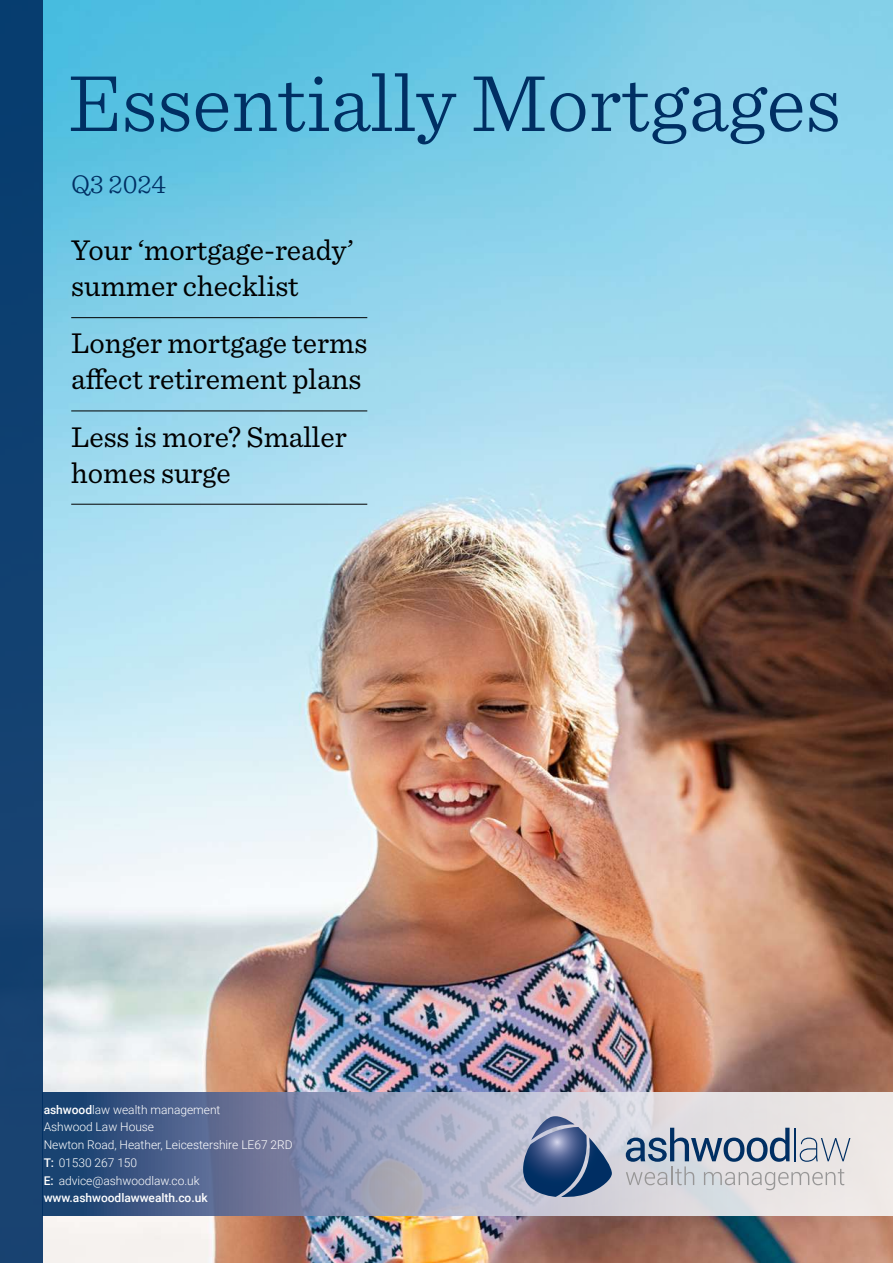
<style>
.page{position:relative;width:893px;height:1263px;background:#fff}
.page>*{position:absolute;margin:0;border:0;box-sizing:border-box;transform-origin:0 0}
.t1{font:300 84px "Sentinel";color:#002f63}
.t2{font:30px/36px "Sentinel";color:#000}
.t3{font:300 27px "Sentinel";color:#002f63}
.t4{font:300 12px/17.7px "Roboto";letter-spacing:-.005em;color:#fff}
.s1{font-weight:500}
</style>
<div class="page">
<img style="left:43px;top:0;width:850px;height:1263px">
<svg style="left:43px;top:1092px;width:850px;height:123px"></svg>
<svg style="left:523px;top:1116px;width:89px;height:82px"></svg>
<svg style="left:626px;top:1128px;width:224px;height:62px"></svg>
<div style="left:0;top:0;width:43px;height:1263px;background:#124071"></div>
<hr style="left:71px;top:317px;width:296px;height:1px;background:#000">
<hr style="left:71px;top:411px;width:296px;height:1px;background:#000">
<hr style="left:71px;top:504px;width:296px;height:1px;background:#000">
<h1 class="t1" style="left:68px;top:40px;width:775px">Essentially Mortgages</h1>
<h3 class="t3" style="left:71px;top:163px;width:96px">Q3 2024</h3>
<h2 class="t2" style="left:71px;top:230px;width:284px">Your ‘mortgage-ready’ summer checklist</h2>
<h2 class="t2" style="left:71px;top:323px;width:298px">Longer mortgage terms affect retirement plans</h2>
<h2 class="t2" style="left:71px;top:417px;width:277px">Less is more? Smaller homes surge</h2>
<p class="t4" style="left:44px;top:1100px;width:250px"><span class="s1">ashwood</span>law wealth management<br>Ashwood Law House<br>Newton Road, Heather, Leicestershire LE67 2RD<br><span class="s1">T:</span> 01530 267 150<br><span class="s1">E:</span> advice@ashwoodlaw.co.uk <span class="s1">www.ashwoodlawwealth.co.uk</span></p>
</div>
